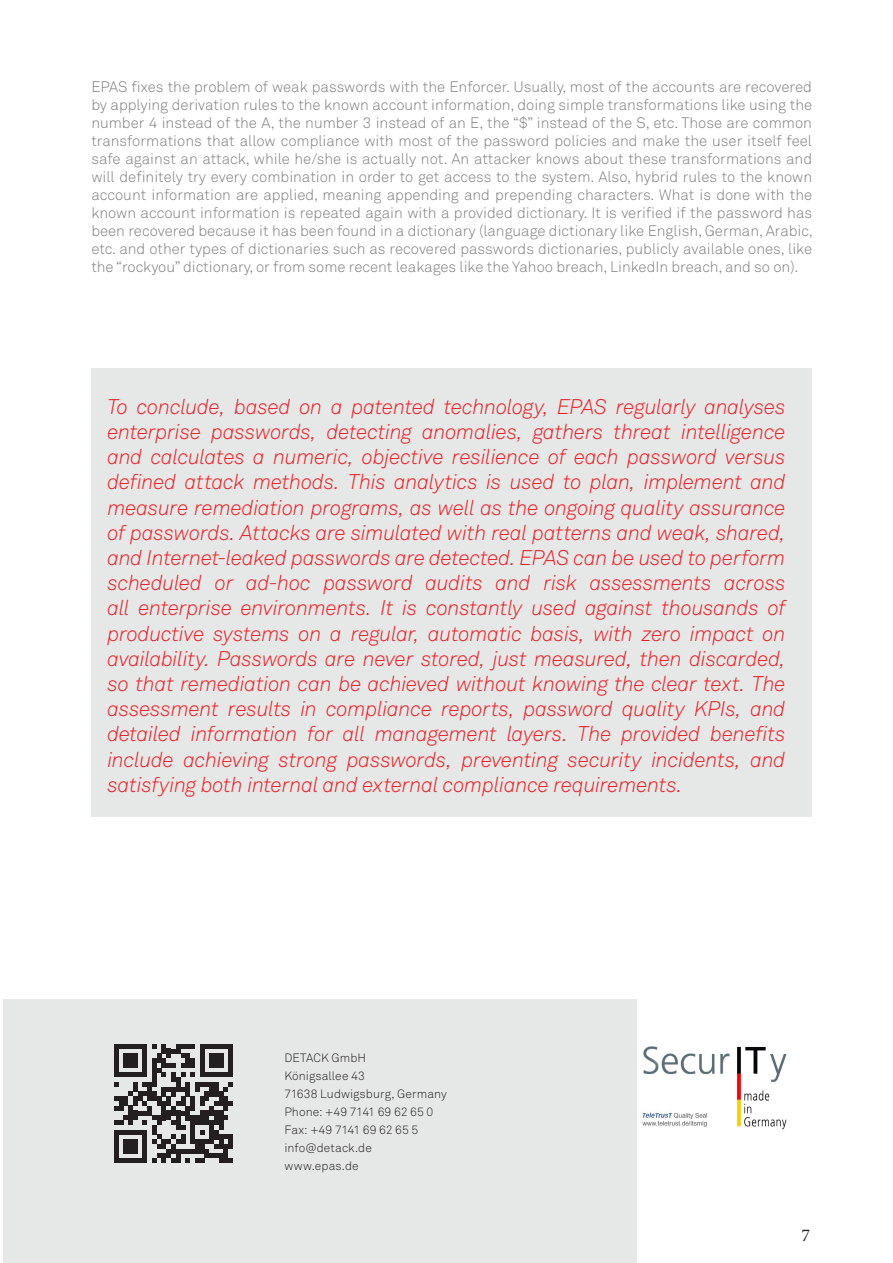
<style>
.page{position:relative;width:893px;height:1263px;background:#fff}
.page>*{position:absolute;margin:0;border:0;box-sizing:border-box;transform-origin:0 0}
.t1{font:italic 300 21px/25.2px "Akkurat";letter-spacing:-.015em;color:#ee1d23;text-align:justify}
.t2{font:18px "Minion Pro";color:#231f20}
.t3{font:15px/18px "Akkurat Light Pro";color:#7c7f7f;text-align:justify}
.t4{font:12px "Akkurat Light Pro";letter-spacing:.01em;color:#231f20}
</style>
<div class="page">
<div style="left:4px;top:999px;width:633px;height:264px;background:#e5e8e7"></div>
<img style="left:642px;top:1046px;width:145px;height:84px">
<svg style="left:114px;top:1044px;width:119px;height:119px"></svg>
<div style="left:91px;top:368px;width:721px;height:448px;background:#e6e8e7"></div>
<p class="t3" style="left:91px;top:78px;width:723px">EPAS fixes the problem of weak passwords with the Enforcer. Usually, most of the accounts are recovered by applying derivation rules to the known account information, doing simple transformations like using the number 4 instead of the A, the number 3 instead of an E, the “$” instead of the S, etc. Those are common transformations that allow compliance with most of the password policies and make the user itself feel safe against an attack, while he/she is actually not. An attacker knows about these transformations and will definitely try every combination in order to get access to the system. Also, hybrid rules to the known account information are applied, meaning appending and prepending characters. What is done with the known account information is repeated again with a provided dictionary. It is verified if the password has been recovered because it has been found in a dictionary (language dictionary like English, German, Arabic, etc. and other types of dictionaries such as recovered passwords dictionaries, publicly available ones, like the “rockyou” dictionary, or from some recent leakages like the Yahoo breach, LinkedIn breach, and so on).</p>
<p class="t1" style="left:107px;top:394px;width:680px">To conclude, based on a patented technology, EPAS regularly analyses enterprise passwords, detecting anomalies, gathers threat intelligence and calculates a numeric, objective resilience of each password versus defined attack methods. This analytics is used to plan, implement and measure remediation programs, as well as the ongoing quality assurance of passwords. Attacks are simulated with real patterns and weak, shared, and Internet-leaked passwords are detected. EPAS can be used to perform scheduled or ad-hoc password audits and risk assessments across all enterprise environments. It is constantly used against thousands of productive systems on a regular, automatic basis, with zero impact on availability. Passwords are never stored, just measured, then discarded, so that remediation can be achieved without knowing the clear text. The assessment results in compliance reports, password quality KPIs, and detailed information for all management layers. The provided benefits include achieving strong passwords, preventing security incidents, and satisfying both internal and external compliance requirements.</p>
<p class="t4" style="left:284px;top:1051px;width:83px">DETACK GmbH</p>
<p class="t4" style="left:284px;top:1069px;width:82px">Königsallee 43</p>
<p class="t4" style="left:284px;top:1087px;width:164px">71638 Ludwigsburg, Germany</p>
<p class="t4" style="left:284px;top:1105px;width:150px">Phone: +49 7141 69 62 65 0</p>
<p class="t4" style="left:284px;top:1123px;width:136px">Fax: +49 7141 69 62 65 5</p>
<p class="t4" style="left:284px;top:1141px;width:89px">info@detack.de</p>
<p class="t4" style="left:284px;top:1159px;width:76px">www.epas.de</p>
<p class="t2" style="left:801px;top:1223px;width:10px">7</p>
</div>
